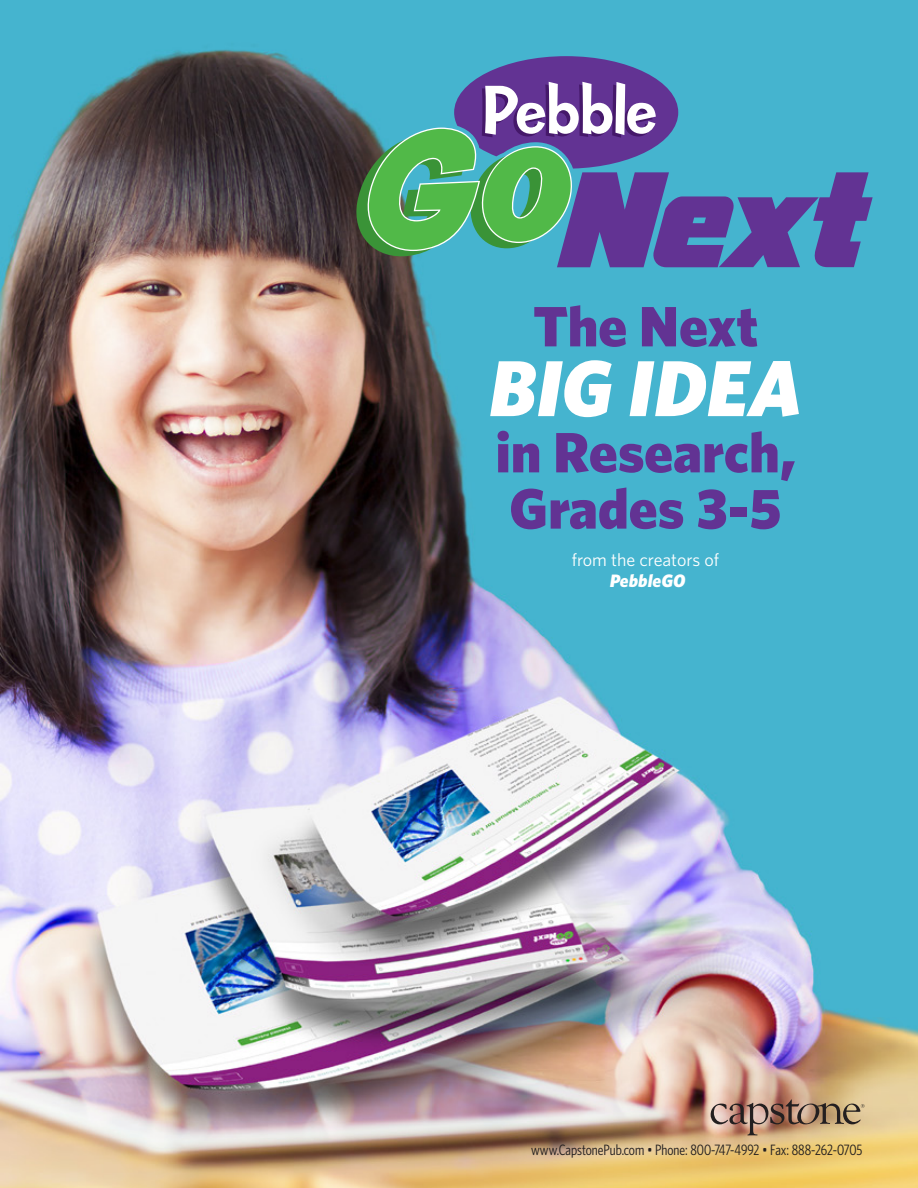
<style>
.page{position:relative;width:918px;height:1188px;background:#fff}
.page>*{position:absolute;margin:0;border:0;box-sizing:border-box;transform-origin:0 0}
.t1{font:italic 900 79.5px "Whitney";color:#fff}
.t2{font:900 57px/56.2px "Whitney";letter-spacing:-.005em;color:#623393}
.t3{font:18px "Whitney";color:#fff}
.t4{font:italic 900 18px "Whitney";color:#fff}
.t5{font:15px "Whitney Condensed";color:#231f20}
</style>
<div class="page">
<img style="left:0;top:0;width:918px;height:1188px">
<img style="left:711px;top:1099px;width:154px;height:36px">
<svg style="left:351px;top:56px;width:522px;height:211px;background:#588ca4"></svg>
<h2 class="t2" style="left:533px;top:297px;width:226px">The Next</h2>
<h1 class="t1" style="left:489px;top:335px;width:315px">BIG IDEA</h1>
<h2 class="t2" style="left:496px;top:423px;width:301px">in Research,<br>Grades 3-5</h2>
<p class="t3" style="left:572px;top:548px;width:149px">from the creators of</p>
<p class="t4" style="left:610px;top:569px;width:77px">PebbleGO</p>
<p class="t5" style="left:531px;top:1141px;width:333px">www.CapstonePub.com • Phone: 800-747-4992 • Fax: 888-262-0705</p>
</div>
